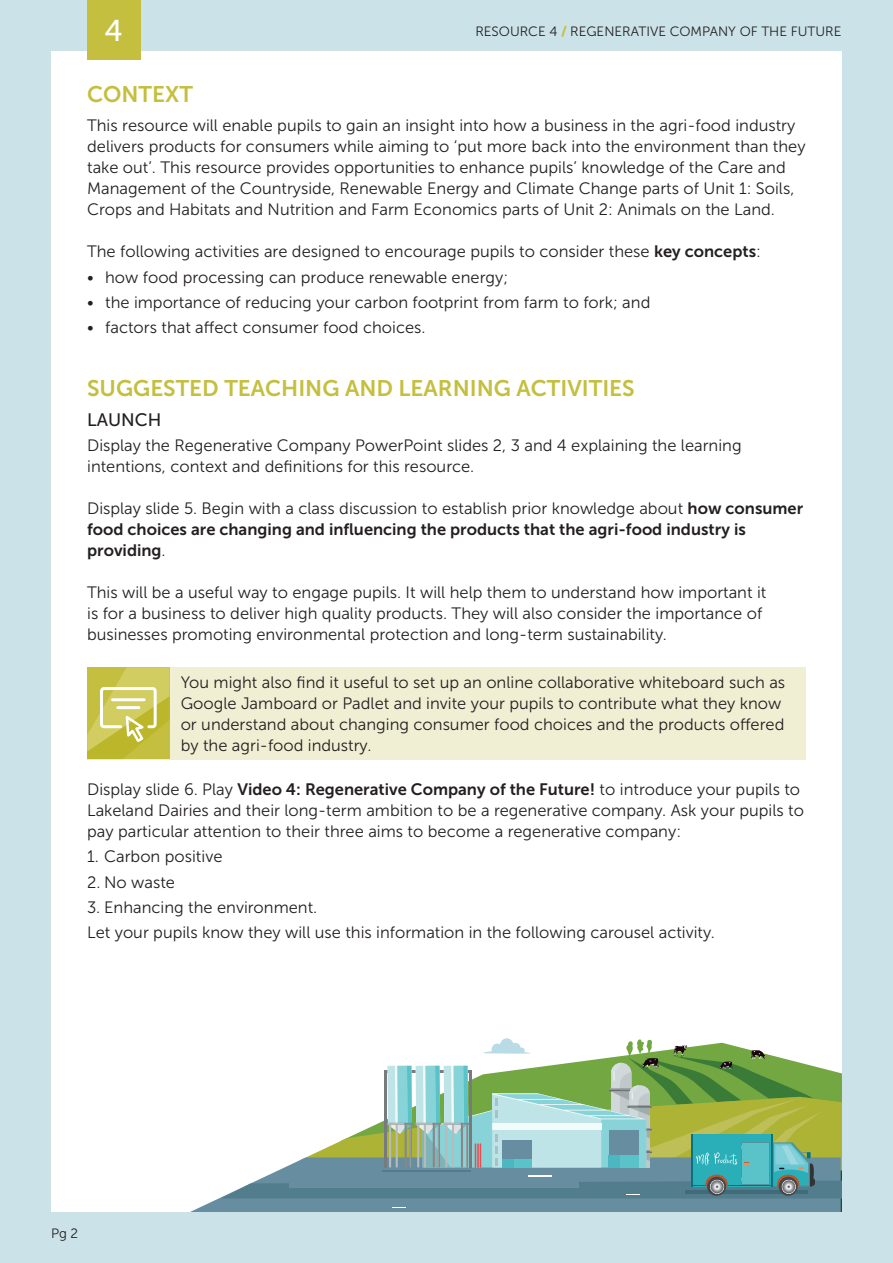
<style>
.page{position:relative;width:893px;height:1263px;background:#cbe3e8}
.page>*{position:absolute;margin:0;border:0;box-sizing:border-box;transform-origin:0 0}
.t1{font:30px "Museo Sans 500";color:#fff}
.t2{font:22.5px "Museo Sans 700";color:#c4bf3f}
.t3{font:18px "Museo Sans 500";color:#231f20}
.Body-Copy{font:16.5px/21px "Museo Sans 300";color:#231f20}
.Body-Copy-2{font:16.5px/21px "Museo Sans 700";color:#231f20}
.t4{font:13.5px "Museo Sans 300";color:#231f20}
.s1{font-family:"Museo Sans 900";color:#c4bf3f}
.s2{font-family:"Museo Sans 700"}
.s3{font-family:"Museo Sans 300"}
</style>
<div class="page">
<div style="left:51px;top:51px;width:791px;height:1161px;background:#fff"></div>
<svg style="left:190px;top:1038px;width:652px;height:174px"></svg>
<div style="left:87px;top:0;width:53px;height:60px;background:#c4bf3f"></div>
<div style="left:87px;top:667px;width:719px;height:92px;background:#f0efd4"></div>
<svg style="left:87px;top:667px;width:83px;height:92px;background:#cdc85a"></svg>
<h1 class="t1" style="left:105px;top:14px;width:20px">4</h1>
<p class="t4" style="left:475px;top:24px;width:367px">RESOURCE 4 <span class="s1">/</span> REGENERATIVE COMPANY OF THE FUTURE</p>
<h2 class="t2" style="left:87px;top:82px;width:107px">CONTEXT</h2>
<p class="Body-Copy" style="left:87px;top:115px;width:720px">This resource will enable pupils to gain an insight into how a business in the agri-food industry delivers products for consumers while aiming to ‘put more back into the environment than they take out’. This resource provides opportunities to enhance pupils’ knowledge of the Care and Management of the Countryside, Renewable Energy and Climate Change parts of Unit 1: Soils, Crops and Habitats and Nutrition and Farm Economics parts of Unit 2: Animals on the Land.</p>
<p class="Body-Copy" style="left:87px;top:241px;width:675px">The following activities are designed to encourage pupils to consider these <span class="s2">key concepts</span>:</p>
<p class="Body-Copy" style="left:87px;top:267px;width:422px">• how food processing can produce renewable energy;</p>
<p class="Body-Copy" style="left:87px;top:292px;width:565px">• the importance of reducing your carbon footprint from farm to fork; and</p>
<p class="Body-Copy" style="left:87px;top:317px;width:340px">• factors that affect consumer food choices.</p>
<h2 class="t2" style="left:87px;top:376px;width:549px">SUGGESTED TEACHING AND LEARNING ACTIVITIES</h2>
<h3 class="t3" style="left:87px;top:410px;width:76px">LAUNCH</h3>
<p class="Body-Copy" style="left:87px;top:435px;width:656px">Display the Regenerative Company PowerPoint slides 2, 3 and 4 explaining the learning intentions, context and definitions for this resource.</p>
<p class="Body-Copy-2" style="left:87px;top:498px;width:718px"><span class="s3">Display slide 5. Begin with a class discussion to establish prior knowledge about</span> how consumer food choices are changing and influencing the products that the agri-food industry is providing<span class="s3">.</span></p>
<p class="Body-Copy" style="left:87px;top:582px;width:681px">This will be a useful way to engage pupils. It will help them to understand how important it is for a business to deliver high quality products. They will also consider the importance of businesses promoting environmental protection and long-term sustainability.</p>
<p class="Body-Copy" style="left:181px;top:672px;width:606px">You might also find it useful to set up an online collaborative whiteboard such as Google Jamboard or Padlet and invite your pupils to contribute what they know or understand about changing consumer food choices and the products offered by the agri-food industry.</p>
<p class="Body-Copy" style="left:87px;top:779px;width:718px">Display slide 6. Play <span class="s2">Video 4: Regenerative Company of the Future!</span> to introduce your pupils to<br>Lakeland Dairies and their long-term ambition to be a regenerative company. Ask your pupils to pay particular attention to their three aims to become a regenerative company:</p>
<p class="Body-Copy" style="left:87px;top:846px;width:137px">1. Carbon positive</p>
<p class="Body-Copy" style="left:87px;top:871px;width:89px">2. No waste</p>
<p class="Body-Copy" style="left:87px;top:897px;width:232px">3. Enhancing the environment.</p>
<p class="Body-Copy" style="left:87px;top:922px;width:629px">Let your pupils know they will use this information in the following carousel activity.</p>
<p class="t4" style="left:51px;top:1226px;width:29px">Pg 2</p>
</div>
